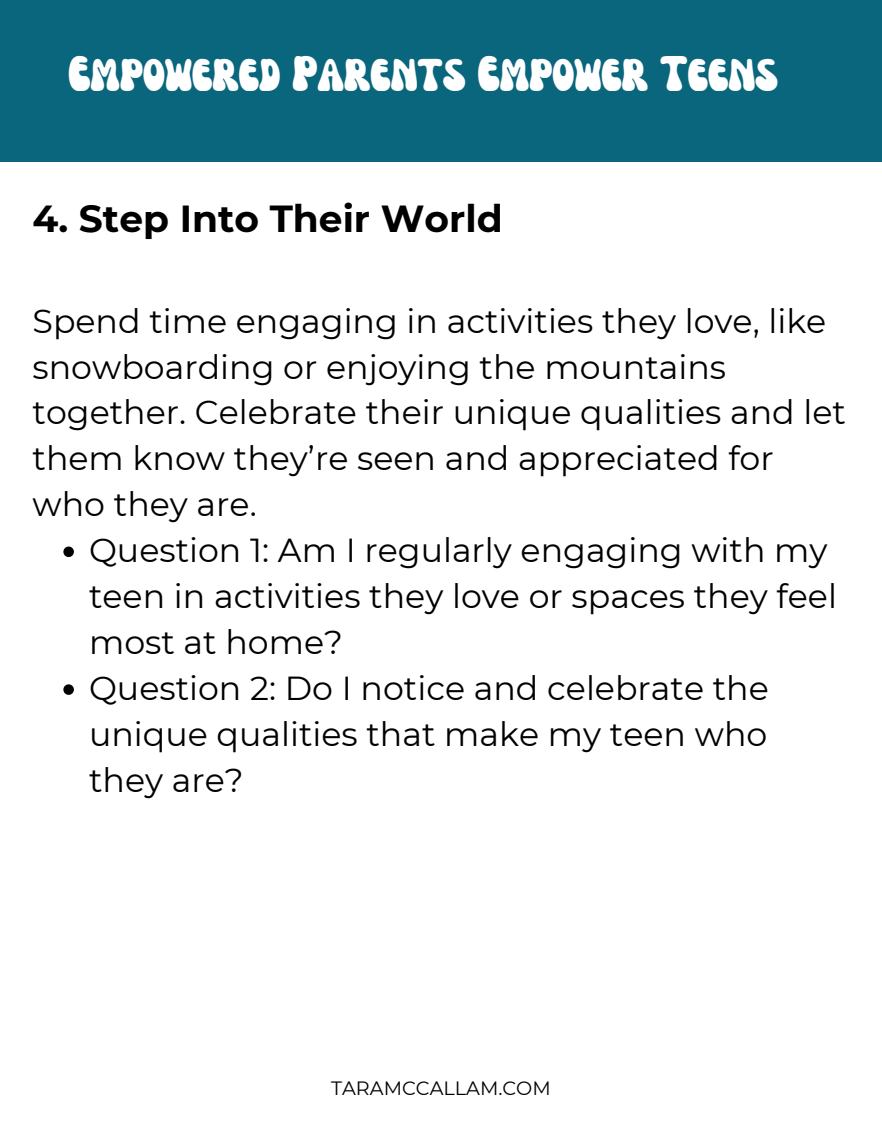
<style>
.page{position:relative;width:882px;height:1134px;background:#fff}
.page>*{position:absolute;margin:0;border:0;box-sizing:border-box;transform-origin:0 0}
.t1{font:46.38px "Nectarine";color:#fff}
.t2{font:700 37.62px "Montserrat";color:#000}
.t3{font:33.25px/45.9px "Montserrat";color:#000}
.t4{font:19.25px "Montserrat";color:#000}
</style>
<div class="page">
<svg style="left:63px;top:547px;width:11px;height:10px"></svg>
<svg style="left:63px;top:684px;width:11px;height:11px"></svg>
<div style="left:0;top:0;width:882px;height:162px;background:#0a667d"></div>
<p class="t1" style="left:68px;top:58px;width:711px">Empowered Parents Empower Teens</p>
<h1 class="t2" style="left:33px;top:195px;width:472px">4. Step Into Their World</h1>
<h2 class="t3" style="left:33px;top:298px;width:815px">Spend time engaging in activities they love, like snowboarding or enjoying the mountains together. Celebrate their unique qualities and let them know they’re seen and appreciated for who they are.</h2>
<h3 class="t3" style="left:89px;top:527px;width:749px">Question 1: Am I regularly engaging with my teen in activities they love or spaces they feel most at home?</h3>
<p class="t3" style="left:89px;top:665px;width:681px;text-align:justify">Question 2: Do I notice and celebrate the unique qualities that make my teen who they are?</p>
<p class="t4" style="left:331px;top:1076px;width:221px">TARAMCCALLAM.COM</p>
</div>
